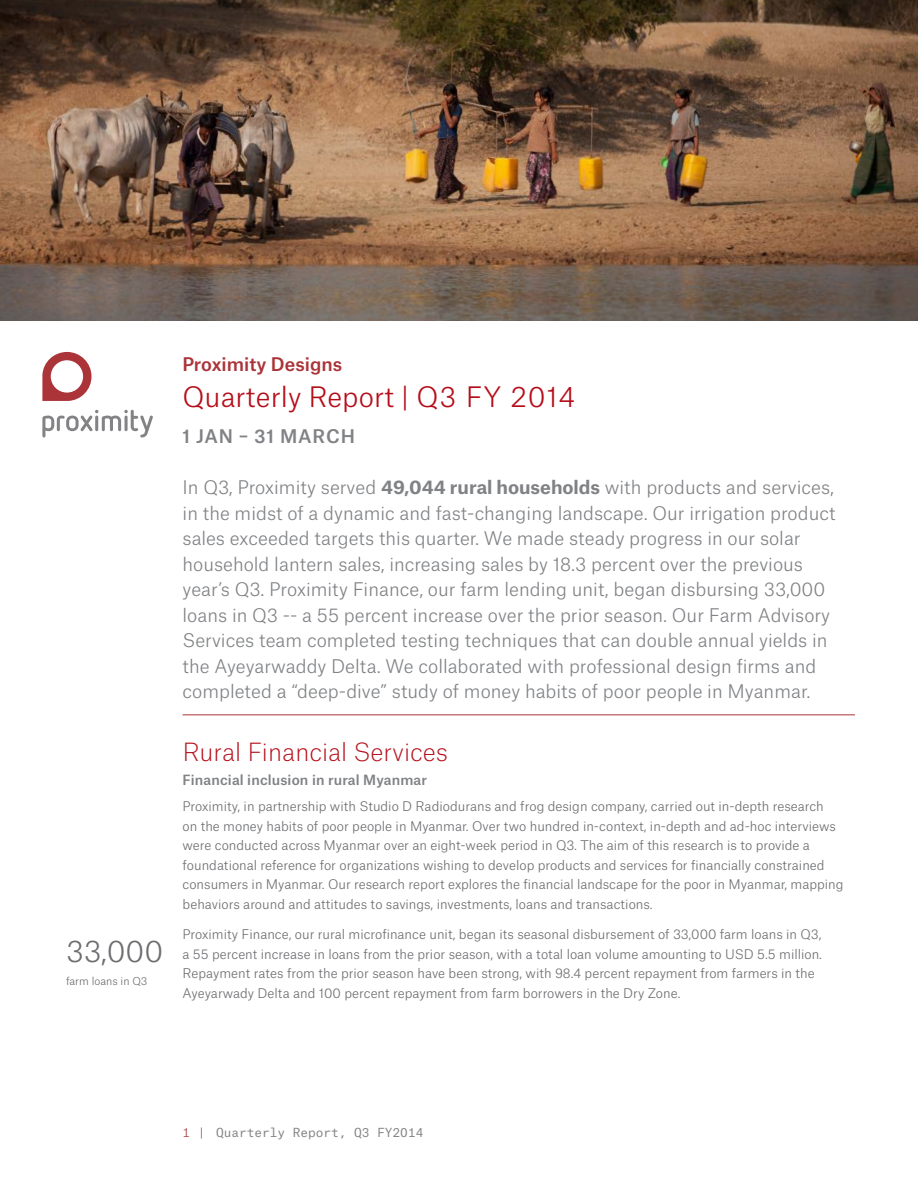
<style>
.page{position:relative;width:918px;height:1188px;background:#fff}
.page>*{position:absolute;margin:0;border:0;box-sizing:border-box;transform-origin:0 0}
.t1{font:300 28.5px "Atlas Grotesk";color:#6c6d70}
.t2{font:300 27px "Atlas Grotesk";color:#b50e1a}
.Space_after_section{font:100 24px "Atlas Grotesk";color:#b50e1a}
.t3{font:300 18px/25.5px "Atlas Grotesk";color:#808285}
.t4{font:500 18px "Atlas Grotesk";color:#ab3439}
.t5{font:500 18px "Atlas Grotesk";letter-spacing:.045em;color:#808285}
.Space_after_section-2{font:500 13.5px "Atlas Grotesk";letter-spacing:.01em;color:#808285}
.t6{font:300 12.75px/19.5px "Atlas Grotesk";color:#6c6d70}
.t7{font:12px "Atlas Typewriter";color:#838386}
.t8{font:300 10.5px "Atlas Grotesk";color:#6c6d70}
.s1{font-weight:700}
.s2{font-weight:300;color:#ab3439}
</style>
<div class="page">
<img style="left:0;top:0;width:918px;height:321px">
<svg style="left:42px;top:352px;width:50px;height:49px"></svg>
<svg style="left:42px;top:410px;width:111px;height:27px"></svg>
<hr style="left:183px;top:715px;width:672px;height:1px;background:#ab3439">
<p class="t1" style="left:66px;top:928px;width:99px">33,000</p>
<p class="t8" style="left:66px;top:973px;width:83px">farm loans in Q3</p>
<p class="t4" style="left:183px;top:350px;width:161px">Proximity Designs</p>
<p class="t2" style="left:183px;top:376px;width:394px">Quarterly Report | Q3 FY 2014</p>
<p class="t5" style="left:183px;top:422px;width:174px">1 JAN – 31 MARCH</p>
<p class="t3" style="left:183px;top:473px;width:655px">In Q3, Proximity served <span class="s1">49,044 rural households</span> with products and services, in the midst of a dynamic and fast-changing landscape. Our irrigation product sales exceeded targets this quarter. We made steady progress in our solar household lantern sales, increasing sales by 18.3 percent over the previous year’s Q3. Proximity Finance, our farm lending unit, began disbursing 33,000 loans in Q3 -- a 55 percent increase over the prior season. Our Farm Advisory Services team completed testing techniques that can double annual yields in the Ayeyarwaddy Delta. We collaborated with professional design firms and completed a “deep-dive” study of money habits of poor people in Myanmar.</p>
<p class="Space_after_section" style="left:183px;top:734px;width:267px">Rural Financial Services</p>
<p class="Space_after_section-2" style="left:183px;top:769px;width:246px">Financial inclusion in rural Myanmar</p>
<p class="t6" style="left:183px;top:796px;width:663px">Proximity, in partnership with Studio D Radiodurans and frog design company, carried out in-depth research<br>on the money habits of poor people in Myanmar. Over two hundred in-context, in-depth and ad-hoc interviews were conducted across Myanmar over an eight-week period in Q3. The aim of this research is to provide a foundational reference for organizations wishing to develop products and services for financially constrained consumers in Myanmar. Our research report explores the financial landscape for the poor in Myanmar, mapping behaviors around and attitudes to savings, investments, loans and transactions.</p>
<p class="t6" style="left:183px;top:923px;width:641px">Proximity Finance, our rural microfinance unit, began its seasonal disbursement of 33,000 farm loans in Q3, a 55 percent increase in loans from the prior season, with a total loan volume amounting to USD 5.5 million.<br>Repayment rates from the prior season have been strong, with 98.4 percent repayment from farmers in the Ayeyarwady Delta and 100 percent repayment from farm borrowers in the Dry Zone.</p>
<p class="t7" style="left:183px;top:1123px;width:242px"><span class="s2">1 |</span> Quarterly Report, Q3 FY2014</p>
</div>
